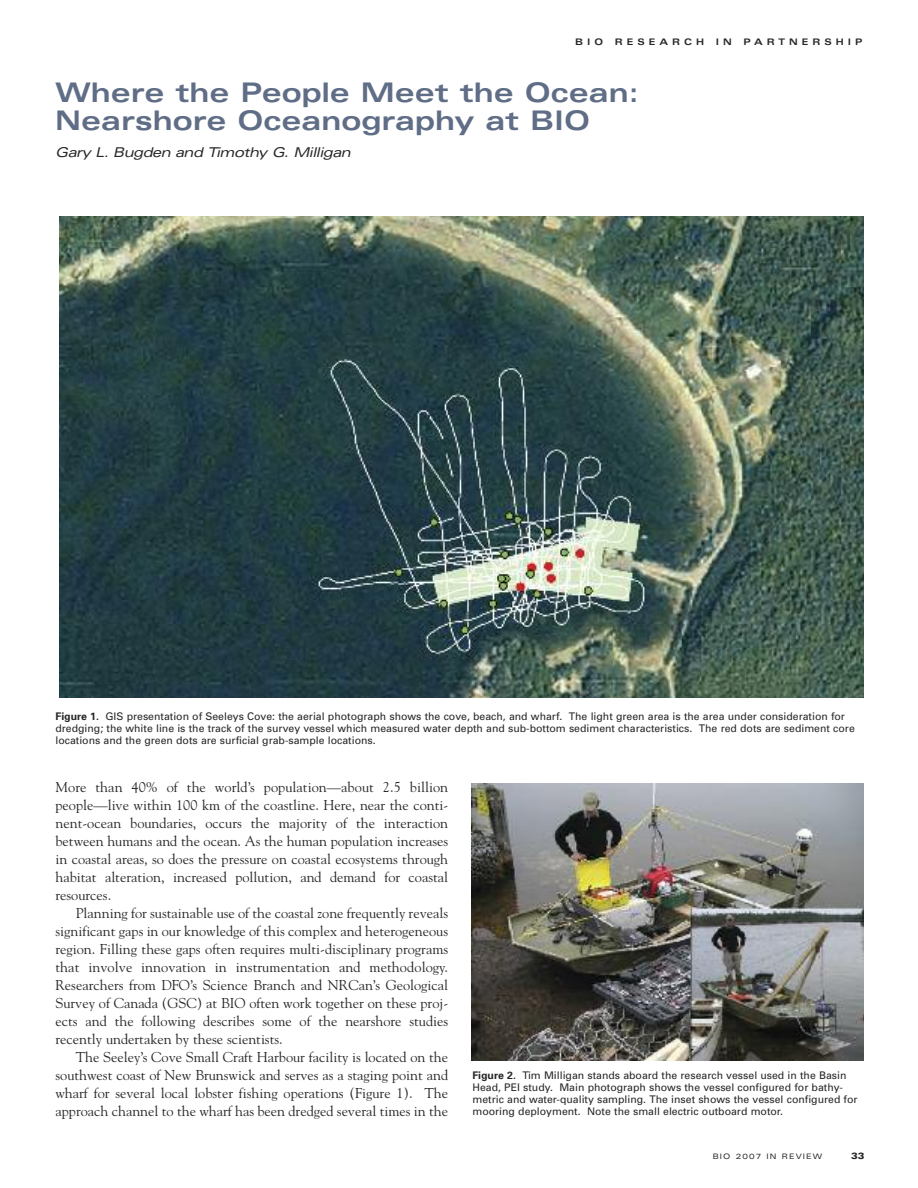
<style>
.page{position:relative;width:918px;height:1188px;background:#fff}
.page>*{position:absolute;margin:0;border:0;box-sizing:border-box;transform-origin:0 0}
.t1{font:700 expanded 27px/28.5px "Univers";color:#5f6d86}
.t2{font:14.25px/18px "Goudy";color:#272627;text-align:justify}
.t3{font:italic expanded 13.5px "Univers";letter-spacing:-.035em;color:#272627}
.t4{font:10.5px/12px "Univers";color:#272627}
.t5{font:700 expanded 9px "Univers";letter-spacing:.445em;color:#272627}
.t6{font:900 expanded 9px "Univers";color:#272627}
.t7{font:expanded 7.5px "Univers";letter-spacing:.15em;color:#272627}
.s1{font-weight:700}
</style>
<div class="page">
<img style="left:59px;top:216px;width:805px;height:481px">
<img style="left:472px;top:783px;width:392px;height:277px">
<p class="t5" style="left:575px;top:39px;width:29px">BIO</p>
<p class="t5" style="left:615px;top:39px;width:91px">RESEARCH</p>
<p class="t5" style="left:716px;top:39px;width:17px">I N</p>
<p class="t5" style="left:744px;top:39px;width:120px">PARTNERSHIP</p>
<h1 class="t1" style="left:55px;top:80px;width:585px">Where the People Meet the Ocean:<br>Nearshore Oceanography at BIO</h1>
<p class="t3" style="left:55px;top:147px;width:297px">Gary L. Bugden and Timothy G. Milligan</p>
<p class="t4" style="left:56px;top:711px;width:801px"><span class="s1">Figure 1.</span> GIS presentation of Seeleys Cove: the aerial photograph shows the cove, beach, and wharf. The light green area is the area under consideration for dredging; the white line is the track of the survey vessel which measured water depth and sub-bottom sediment characteristics. The red dots are sediment core locations and the green dots are surficial grab-sample locations.</p>
<p class="t2" style="left:55px;top:778px;width:394px">More than 40% of the world’s population—about 2.5 billion people—live within 100 km of the coastline. Here, near the conti&shy;nent-ocean boundaries, occurs the majority of the interaction between humans and the ocean. As the human population increases in coastal areas, so does the pressure on coastal ecosystems through habitat alteration, increased pollution, and demand for coastal resources.</p>
<p class="t2" style="left:55px;top:904px;width:394px;text-indent:20px">Planning for sustainable use of the coastal zone frequently reveals significant gaps in our knowledge of this complex and heterogeneous region. Filling these gaps often requires multi-disciplinary programs that involve innovation in instrumentation and methodology.<br>Researchers from DFO’s Science Branch and NRCan’s Geological Survey of Canada (GSC) at BIO often work together on these proj&shy;ects and the following describes some of the nearshore studies recently undertaken by these scientists.</p>
<p class="t2" style="left:55px;top:1048px;width:394px;text-indent:20px">The Seeley’s Cove Small Craft Harbour facility is located on the southwest coast of New Brunswick and serves as a staging point and wharf for several local lobster fishing operations (Figure 1). The approach channel to the wharf has been dredged several times in the</p>
<p class="t4" style="left:472px;top:1070px;width:387px"><span class="s1">Figure 2.</span> Tim Milligan stands aboard the research vessel used in the Basin Head, PEI study. Main photograph shows the vessel configured for bathy&shy;metric and water-quality sampling. The inset shows the vessel configured for mooring deployment. Note the small electric outboard motor.</p>
<p class="t7" style="left:713px;top:1153px;width:111px">BIO 2007 IN REVIEW</p>
<p class="t6" style="left:851px;top:1152px;width:15px">33</p>
</div>
